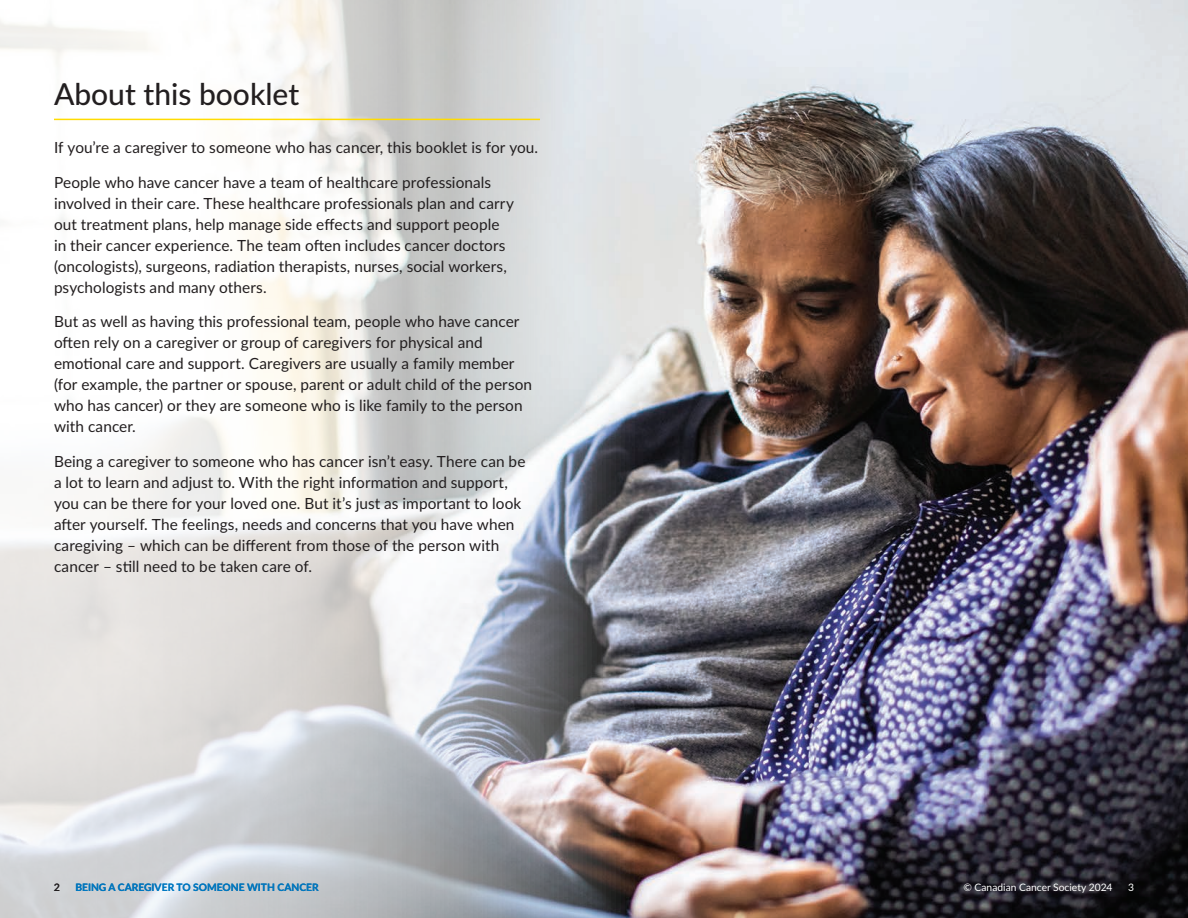
<style>
.page{position:relative;width:1188px;height:918px;background:#fff}
.page>*{position:absolute;margin:0;border:0;box-sizing:border-box;transform-origin:0 0}
.Section_Head-Level_1{font:30px "Lato";color:#231f20}
.Body_Copy{font:15.3px/21px "Lato";letter-spacing:.005em;color:#231f20}
.t1{font:10.2px "Lato";color:#0079c2}
.t2{font:10.2px "Lato";color:#fff}
.t3{font:10.2px "Lato";color:#231f20}
</style>
<div class="page">
<img style="left:0;top:0;width:1188px;height:918px">
<hr style="left:54px;top:119px;width:486px;height:1px;background:#ffdc01">
<h1 class="Section_Head-Level_1" style="left:54px;top:73px;width:247px">About this booklet</h1>
<p class="Body_Copy" style="left:54px;top:136px;width:486px">If you’re a caregiver to someone who has cancer, this booklet is for you.</p>
<p class="Body_Copy" style="left:54px;top:171px;width:461px">People who have cancer have a team of healthcare professionals involved in their care. These healthcare professionals plan and carry out treatment plans, help manage side effects and support people in their cancer experience. The team often includes cancer doctors (oncologists), surgeons, radiation therapists, nurses, social workers, psychologists and many others.</p>
<p class="Body_Copy" style="left:54px;top:310px;width:480px">But as well as having this professional team, people who have cancer often rely on a caregiver or group of caregivers for physical and emotional care and support. Caregivers are usually a family member (for example, the partner or spouse, parent or adult child of the person who has cancer) or they are someone who is like family to the person with cancer.</p>
<p class="Body_Copy" style="left:54px;top:450px;width:473px">Being a caregiver to someone who has cancer isn’t easy. There can be a lot to learn and adjust to. With the right information and support, you can be there for your loved one. But it’s just as important to look after yourself. The feelings, needs and concerns that you have when caregiving – which can be different from those of the person with cancer – still need to be taken care of.</p>
<p class="t3" style="left:54px;top:880px;width:7px">2</p>
<p class="t1" style="left:75px;top:880px;width:245px">BEING A CAREGIVER TO SOMEONE WITH CANCER</p>
<p class="t2" style="left:963px;top:880px;width:151px">© Canadian Cancer Society 2024</p>
<p class="t2" style="left:1128px;top:880px;width:7px">3</p>
</div>
